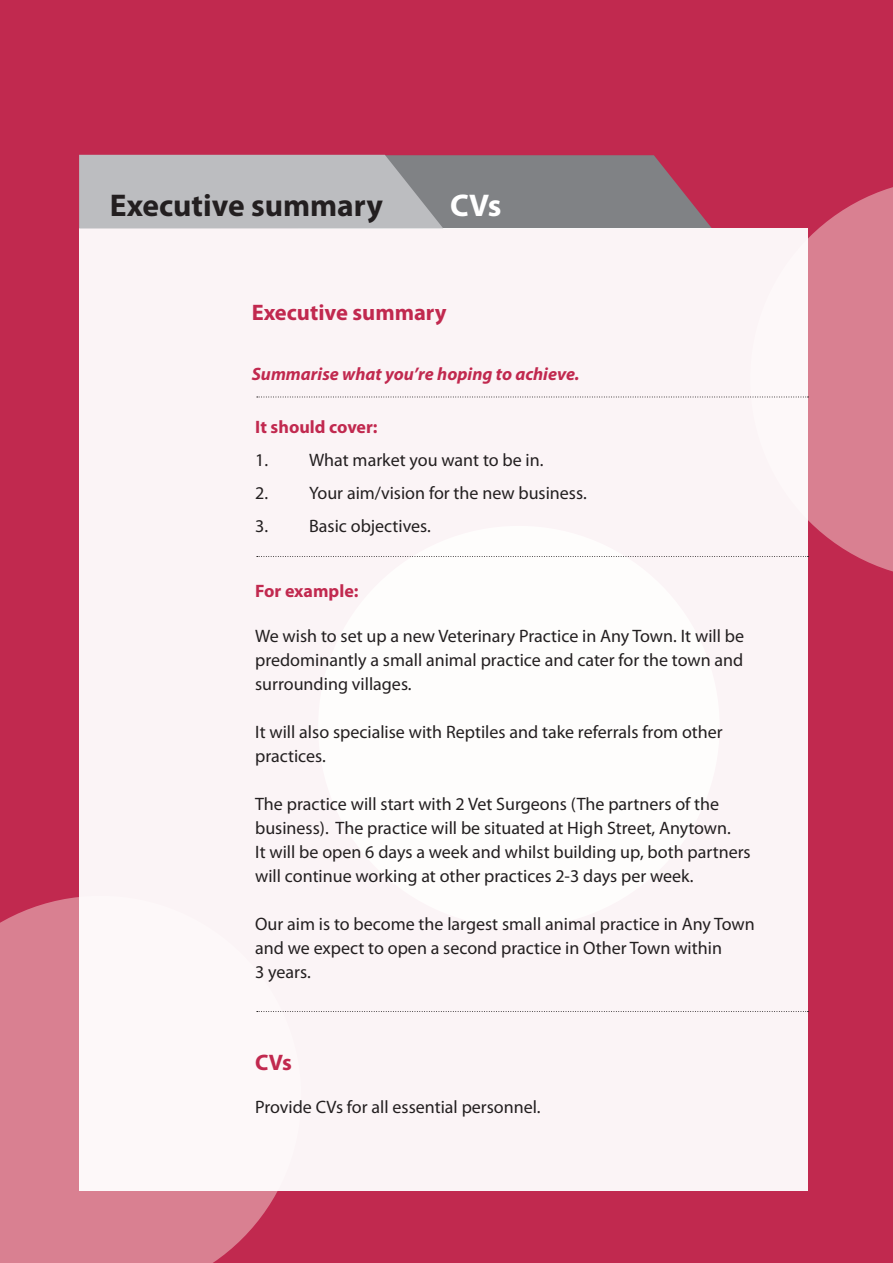
<style>
.page{position:relative;width:893px;height:1263px;background:#fff}
.page>*{position:absolute;margin:0;border:0;box-sizing:border-box;transform-origin:0 0}
.t1{font:700 31.5px "Myriad Pro";color:#231f20}
.t2{font:700 31.5px "Myriad Pro";color:#fff}
.t3{font:700 22.5px "Myriad Pro";color:#c1294f}
.t4{font:18px/24px "Myriad Pro";color:#231f20}
.t5{font:italic 700 18px "Myriad Pro";color:#c1294f}
.t6{font:700 18px "Myriad Pro";color:#c1294f}
</style>
<div class="page">
<div style="left:0;top:0;width:892px;height:1262px;background:#c1294f"></div>
<svg style="left:0;top:897px;width:301px;height:366px;background:#d6778a"></svg>
<svg style="left:807px;top:179px;width:86px;height:401px;background:#d57488"></svg>
<div style="left:79px;top:228px;width:728px;height:963px;background:#fbf4f6"></div>
<svg style="left:257px;top:397px;width:551px;height:1px"></svg>
<svg style="left:257px;top:556px;width:551px;height:1px"></svg>
<svg style="left:257px;top:1011px;width:551px;height:1px"></svg>
<svg style="left:79px;top:155px;width:633px;height:74px;background:#a39da2"></svg>
<p class="t1" style="left:110px;top:185px;width:274px">Executive summary</p>
<p class="t2" style="left:450px;top:185px;width:53px">CVs</p>
<p class="t3" style="left:252px;top:297px;width:196px">Executive summary</p>
<p class="t5" style="left:252px;top:362px;width:329px">Summarise what you’re hoping to achieve.</p>
<p class="t6" style="left:255px;top:415px;width:124px">It should cover:</p>
<p class="t4" style="left:255px;top:447px;width:290px">1. What market you want to be in.</p>
<p class="t4" style="left:255px;top:480px;width:333px">2. Your aim/vision for the new business.</p>
<p class="t4" style="left:255px;top:513px;width:177px">3. Basic objectives.</p>
<p class="t6" style="left:255px;top:579px;width:105px">For example:</p>
<p class="t4" style="left:255px;top:624px;width:490px;text-align:justify">We wish to set up a new Veterinary Practice in Any Town. It will be predominantly a small animal practice and cater for the town and surrounding villages.</p>
<p class="t4" style="left:255px;top:720px;width:469px">It will also specialise with Reptiles and take referrals from other practices.</p>
<p class="t4" style="left:255px;top:792px;width:477px">The practice will start with 2 Vet Surgeons (The partners of the business). The practice will be situated at High Street, Anytown.</p>
<p class="t4" style="left:255px;top:840px;width:497px">It will be open 6 days a week and whilst building up, both partners will continue working at other practices 2-3 days per week.</p>
<p class="t4" style="left:255px;top:912px;width:501px">Our aim is to become the largest small animal practice in Any Town and we expect to open a second practice in Other Town within</p>
<p class="t4" style="left:255px;top:960px;width:57px">3 years.</p>
<p class="t3" style="left:255px;top:1048px;width:38px">CVs</p>
<p class="t4" style="left:255px;top:1095px;width:287px">Provide CVs for all essential personnel.</p>
</div>
